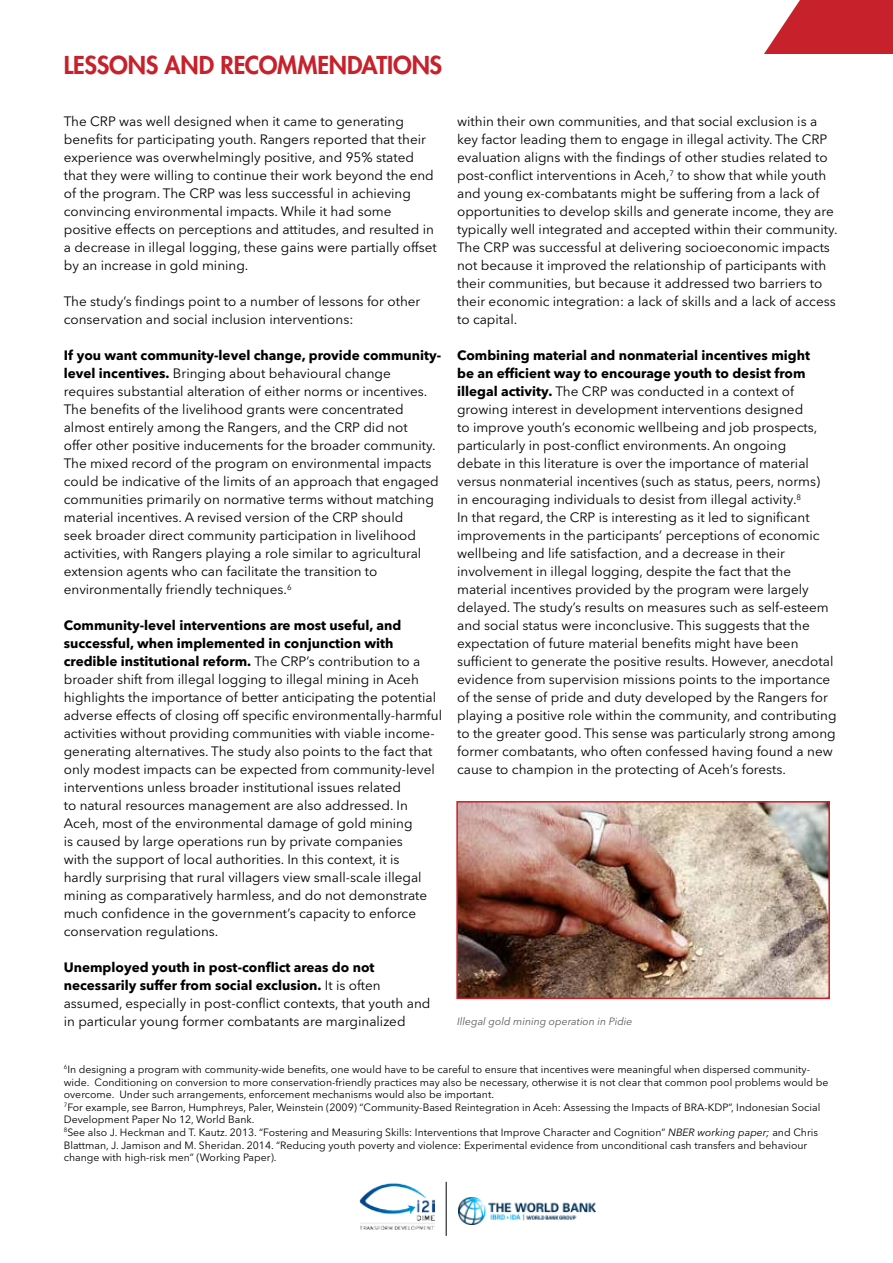
<style>
.page{position:relative;width:893px;height:1263px;background:#fff}
.page>*{position:absolute;margin:0;border:0;box-sizing:border-box;transform-origin:0 0}
.t1{font:800 24px "Futura Std";letter-spacing:-.01em;color:#c7212b}
.t2{font:13.5px/18px "Avenir Next LT Pro";color:#000}
.t3{font:10.5px/12.6px "Avenir Next LT Pro";color:#000}
.t4{font:italic 10.5px "Avenir Next LT Pro";color:#58595b}
.s1{font-weight:700}
.s2{font-style:italic}
</style>
<div class="page">
<img style="left:459px;top:804px;width:368px;height:192px">
<div style="left:456px;top:801px;width:374px;height:198px;border:2px solid #c7212b"></div>
<svg style="left:764px;top:0;width:129px;height:54px;background:#ce3f48"></svg>
<img style="left:459px;top:1198px;width:136px;height:27px">
<img style="left:360px;top:1183px;width:75px;height:46px">
<hr style="left:446px;top:1182px;width:1px;height:54px;background:#000">
<h1 class="t1" style="left:64px;top:50px;width:380px">LESSONS AND RECOMMENDATIONS</h1>
<p class="t2" style="left:64px;top:112px;width:375px">The CRP was well designed when it came to generating benefits for participating youth. Rangers reported that their experience was overwhelmingly positive, and 95% stated that they were willing to continue their work beyond the end of the program. The CRP was less successful in achieving convincing environmental impacts. While it had some positive effects on perceptions and attitudes, and resulted in a decrease in illegal logging, these gains were partially offset by an increase in gold mining.</p>
<p class="t2" style="left:64px;top:292px;width:358px">The study’s findings point to a number of lessons for other conservation and social inclusion interventions:</p>
<p class="t2" style="left:64px;top:346px;width:379px"><span class="s1">If you want community-level change, provide community&shy;level incentives.</span> Bringing about behavioural change requires substantial alteration of either norms or incentives.<br>The benefits of the livelihood grants were concentrated almost entirely among the Rangers, and the CRP did not<br>offer other positive inducements for the broader community.<br>The mixed record of the program on environmental impacts could be indicative of the limits of an approach that engaged communities primarily on normative terms without matching material incentives. A revised version of the CRP should<br>seek broader direct community participation in livelihood activities, with Rangers playing a role similar to agricultural extension agents who can facilitate the transition to environmentally friendly techniques.<sup>6</sup></p>
<p class="t2" style="left:64px;top:616px;width:380px"><span class="s1">Community-level interventions are most useful, and successful, when implemented in conjunction with credible institutional reform.</span> The CRP’s contribution to a broader shift from illegal logging to illegal mining in Aceh highlights the importance of better anticipating the potential adverse effects of closing off specific environmentally-harmful activities without providing communities with viable income&shy;generating alternatives. The study also points to the fact that only modest impacts can be expected from community-level interventions unless broader institutional issues related<br>to natural resources management are also addressed. In Aceh, most of the environmental damage of gold mining<br>is caused by large operations run by private companies<br>with the support of local authorities. In this context, it is<br>hardly surprising that rural villagers view small-scale illegal mining as comparatively harmless, and do not demonstrate much confidence in the government’s capacity to enforce conservation regulations.</p>
<p class="t2" style="left:64px;top:958px;width:368px"><span class="s1">Unemployed youth in post-conflict areas do not necessarily suffer from social exclusion.</span> It is often assumed, especially in post-conflict contexts, that youth and in particular young former combatants are marginalized</p>
<p class="t2" style="left:457px;top:112px;width:382px">within their own communities, and that social exclusion is a key factor leading them to engage in illegal activity. The CRP evaluation aligns with the findings of other studies related to post-conflict interventions in Aceh,<sup>7</sup> to show that while youth and young ex-combatants might be suffering from a lack of opportunities to develop skills and generate income, they are typically well integrated and accepted within their community.<br>The CRP was successful at delivering socioeconomic impacts not because it improved the relationship of participants with their communities, but because it addressed two barriers to their economic integration: a lack of skills and a lack of access to capital.</p>
<p class="t2" style="left:457px;top:346px;width:381px"><span class="s1">Combining material and nonmaterial incentives might<br>be an efficient way to encourage youth to desist from illegal activity.</span> The CRP was conducted in a context of growing interest in development interventions designed<br>to improve youth’s economic wellbeing and job prospects, particularly in post-conflict environments. An ongoing<br>debate in this literature is over the importance of material versus nonmaterial incentives (such as status, peers, norms)<br>in encouraging individuals to desist from illegal activity.<sup>8<br></sup>In that regard, the CRP is interesting as it led to significant improvements in the participants’ perceptions of economic wellbeing and life satisfaction, and a decrease in their involvement in illegal logging, despite the fact that the material incentives provided by the program were largely delayed. The study’s results on measures such as self-esteem and social status were inconclusive. This suggests that the expectation of future material benefits might have been sufficient to generate the positive results. However, anecdotal evidence from supervision missions points to the importance of the sense of pride and duty developed by the Rangers for playing a positive role within the community, and contributing to the greater good. This sense was particularly strong among former combatants, who often confessed having found a new cause to champion in the protecting of Aceh’s forests.</p>
<p class="t4" style="left:457px;top:1015px;width:177px">Illegal gold mining operation in Pidie</p>
<p class="t3" style="left:64px;top:1063px;width:766px"><sup>6</sup>In designing a program with community-wide benefits, one would have to be careful to ensure that incentives were meaningful when dispersed community&shy;wide. Conditioning on conversion to more conservation-friendly practices may also be necessary, otherwise it is not clear that common pool problems would be overcome. Under such arrangements, enforcement mechanisms would also be important.<br><sup>7</sup>For example, see Barron, Humphreys, Paler, Weinstein (2009) “Community-Based Reintegration in Aceh: Assessing the Impacts of BRA-KDP”, Indonesian Social Development Paper No 12, World Bank.<br><sup>8</sup>See also J. Heckman and T. Kautz. 2013. “Fostering and Measuring Skills: Interventions that Improve Character and Cognition” <span class="s2">NBER working paper;</span> and Chris Blattman, J. Jamison and M. Sheridan. 2014. “Reducing youth poverty and violence: Experimental evidence from unconditional cash transfers and behaviour change with high-risk men” (Working Paper).</p>
</div>
